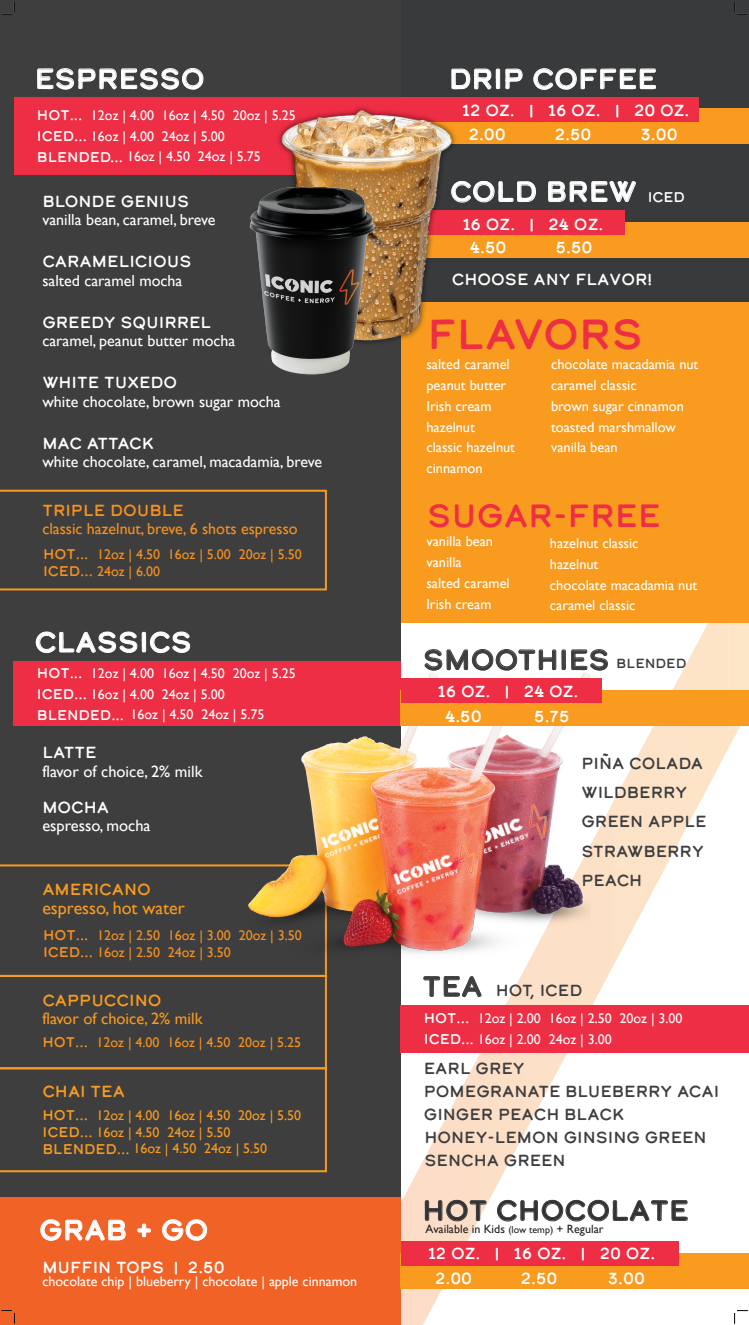
<style>
.page{position:relative;width:749px;height:1325px;background:#fff}
.page>*{position:absolute;margin:0;border:0;box-sizing:border-box;transform-origin:0 0}
.t1{font:41.88px "Calder Dark";color:#ee2e44}
.t2{font:32px "Calder Dark";color:#ee2e44}
.t3{font:27.88px "Calder Dark";color:#fff}
.t4{font:27.88px "Calder Dark";color:#3e3e3f}
.t5{font:27.88px "Calder Dark";color:#313233}
.t6{font:18px "Gill Sans";color:#f89b1f}
.t7{font:16.4px "Gill Sans";color:#fff}
.t8{font:16.4px "Gill Sans";color:#f89b1f}
.t9{font:16px "Calder Dark";color:#fff}
.t10{font:16px/29.4px "Calder Dark";color:#3e3e3f}
.t11{font:16px "Gill Sans";color:#fff}
.t12{font:16px "Gill Sans";color:#f6911e}
.t13{font:16px "Calder Dark";color:#f89b1f}
.t14{font:16px "Calder Dark";color:#f6911e}
.t15{font:16px "Calder Dark";letter-spacing:-.035em;color:#fff}
.t16{font:14.4px/20.8px "Gill Sans";color:#fff}
.t17{font:14px/21px "Gill Sans";color:#fff}
.t18{font:14px/16.9px "Gill Sans";color:#f6911e}
.t19{font:14px/16.9px "Gill Sans";color:#f89b1f}
.t20{font:14px "Calder Dark";color:#fff}
.t21{font:14px "Calder Dark";color:#f89b1f}
.t22{font:12px "Gill Sans";color:#231f20}
.s1{font-family:"Calder Dark"}
.s2{font-size:14px}
.s3{font-size:13.2px}
.s4{font-size:27.88px}
.s5{font-size:10px}
</style>
<div class="page">
<img style="left:401px;top:623px;width:348px;height:702px">
<div style="left:400px;top:0;width:349px;height:303px;background:#393a3b"></div>
<div style="left:391px;top:303px;width:358px;height:320px;background:#f89b1f"></div>
<div style="left:0;top:0;width:401px;height:1310px;background:#3e3e3f"></div>
<div style="left:0;top:1198px;width:401px;height:127px;background:#f06226"></div>
<div style="left:401px;top:1005px;width:348px;height:47px;background:#ee2e44"></div>
<svg style="left:0;top:490px;width:327px;height:100px"></svg>
<svg style="left:37px;top:68px;width:167px;height:22px"></svg>
<div style="left:14px;top:97px;width:387px;height:78px;background:#ee2e44"></div>
<svg style="left:423px;top:976px;width:59px;height:21px"></svg>
<div style="left:401px;top:108px;width:348px;height:36px;background:#f89b1f"></div>
<svg style="left:36px;top:631px;width:154px;height:22px"></svg>
<svg style="left:40px;top:1219px;width:86px;height:22px"></svg>
<svg style="left:137px;top:1223px;width:14px;height:14px"></svg>
<svg style="left:162px;top:1219px;width:45px;height:22px"></svg>
<div style="left:401px;top:97px;width:298px;height:25px;background:#ee2e44"></div>
<svg style="left:424px;top:649px;width:184px;height:22px"></svg>
<div style="left:419px;top:222px;width:330px;height:36px;background:#f89b1f"></div>
<svg style="left:500px;top:181px;width:36px;height:22px"></svg>
<svg style="left:548px;top:181px;width:88px;height:22px"></svg>
<div style="left:420px;top:210px;width:205px;height:25px;background:#ee2e44"></div>
<img style="left:284px;top:107px;width:165px;height:21px">
<img style="left:249px;top:128px;width:251px;height:247px">
<div style="left:14px;top:662px;width:387px;height:64px;background:#ee2e44"></div>
<svg style="left:0;top:864px;width:327px;height:308px"></svg>
<img style="left:248px;top:672px;width:342px;height:289px">
<div style="left:401px;top:690px;width:348px;height:36px;background:#f89b1f"></div>
<div style="left:401px;top:678px;width:200px;height:25px;background:#ee2e44"></div>
<svg style="left:451px;top:68px;width:72px;height:22px"></svg>
<svg style="left:533px;top:68px;width:123px;height:22px"></svg>
<div style="left:401px;top:1253px;width:348px;height:36px;background:#f89b1f"></div>
<div style="left:401px;top:1241px;width:277px;height:25px;background:#ee2e44"></div>
<svg style="left:424px;top:1199px;width:63px;height:23px"></svg>
<svg style="left:497px;top:1199px;width:191px;height:23px"></svg>
<img style="left:366px;top:818px;width:140px;height:104px">
<img style="left:313px;top:795px;width:68px;height:68px">
<img style="left:482px;top:799px;width:75px;height:67px">
<svg style="left:2px;top:2px;width:13px;height:13px"></svg>
<svg style="left:1px;top:1310px;width:14px;height:14px"></svg>
<svg style="left:734px;top:2px;width:13px;height:13px"></svg>
<svg style="left:734px;top:1310px;width:14px;height:14px"></svg>
<h3 class="t3" style="left:35px;top:60px;width:171px">ESPRESSO</h3>
<p class="t17" style="left:37px;top:105px;width:260px"><span class="s1">HOT...</span> 12oz | 4.00 16oz | 4.50 20oz | 5.25<br><span class="s1">ICED...</span> 16oz | 4.00 24oz | 5.00</p>
<p class="t20" style="left:37px;top:147px;width:88px">BLENDED...</p>
<p class="t17" style="left:127px;top:146px;width:135px">16oz | 4.50 24oz | 5.75</p>
<p class="t9" style="left:42px;top:190px;width:148px">BLONDE GENIUS</p>
<p class="t11" style="left:42px;top:210px;width:175px">vanilla bean, caramel, breve</p>
<p class="t9" style="left:42px;top:251px;width:151px">CARAMELICIOUS</p>
<p class="t11" style="left:42px;top:271px;width:142px">salted caramel mocha</p>
<p class="t9" style="left:42px;top:311px;width:170px">GREEDY SQUIRREL</p>
<p class="t11" style="left:42px;top:331px;width:195px">caramel, peanut butter mocha</p>
<p class="t9" style="left:42px;top:372px;width:136px">WHITE TUXEDO</p>
<p class="t11" style="left:42px;top:392px;width:240px">white chocolate, brown sugar mocha</p>
<p class="t15" style="left:42px;top:432px;width:114px">MAC ATTACK</p>
<p class="t11" style="left:42px;top:452px;width:281px">white chocolate, caramel, macadamia, breve</p>
<p class="t14" style="left:42px;top:500px;width:143px">TRIPLE DOUBLE</p>
<p class="t12" style="left:42px;top:520px;width:257px">classic hazelnut, breve, 6 shots espresso</p>
<p class="t18" style="left:43px;top:545px;width:260px"><span class="s1">HOT...</span> 12oz | 4.50 16oz | 5.00 20oz | 5.50<br><span class="s1">ICED...</span> 24oz | 6.00</p>
<h3 class="t3" style="left:35px;top:623px;width:159px">CLASSICS</h3>
<p class="t17" style="left:37px;top:663px;width:260px"><span class="s1">HOT...</span> 12oz | 4.00 16oz | 4.50 20oz | 5.25<br><span class="s1">ICED...</span> 16oz | 4.00 24oz | 5.00</p>
<p class="t20" style="left:37px;top:706px;width:89px">BLENDED...</p>
<p class="t17" style="left:131px;top:704px;width:135px">16oz | 4.50 24oz | 5.75</p>
<p class="t9" style="left:42px;top:742px;width:56px">LATTE</p>
<p class="t7" style="left:42px;top:761px;width:162px">flavor of choice, 2% milk</p>
<p class="t9" style="left:42px;top:796px;width:68px">MOCHA</p>
<p class="t7" style="left:42px;top:816px;width:110px">espresso, mocha</p>
<p class="t13" style="left:42px;top:879px;width:110px">AMERICANO</p>
<p class="t6" style="left:42px;top:897px;width:144px">espresso, hot water</p>
<p class="t18" style="left:43px;top:927px;width:260px"><span class="s1">HOT...</span> 12oz | 2.50 16oz | 3.00 20oz | 3.50<br><span class="s1">ICED...</span> 16oz | 2.50 24oz | 3.50</p>
<p class="t13" style="left:42px;top:989px;width:121px">CAPPUCCINO</p>
<p class="t8" style="left:42px;top:1009px;width:162px">flavor of choice, 2% milk</p>
<p class="t18" style="left:42px;top:1034px;width:260px"><span class="s1">HOT...</span> 12oz | 4.00 16oz | 4.50 20oz | 5.25</p>
<p class="t13" style="left:42px;top:1081px;width:84px">CHAI TEA</p>
<p class="t19" style="left:42px;top:1107px;width:260px"><span class="s1">HOT...</span> 12oz | 4.00 16oz | 4.50 20oz | 5.50<br><span class="s1">ICED...</span> 16oz | 4.50 24oz | 5.50</p>
<p class="t21" style="left:42px;top:1140px;width:89px">BLENDED...</p>
<p class="t19" style="left:133px;top:1140px;width:135px">16oz | 4.50 24oz | 5.50</p>
<h3 class="t3" style="left:39px;top:1211px;width:171px">GRAB + GO</h3>
<p class="t9" style="left:42px;top:1256px;width:184px">MUFFIN TOPS | 2.50</p>
<p class="t17" style="left:42px;top:1271px;width:316px">chocolate chip | blueberry | chocolate | apple cinnamon</p>
<h3 class="t3" style="left:449px;top:60px;width:210px">DRIP COFFEE</h3>
<p class="t9" style="left:462px;top:99px;width:229px">12 OZ. | 16 OZ. | 20 OZ.</p>
<p class="t9" style="left:469px;top:123px;width:39px">2.00</p>
<p class="t9" style="left:555px;top:123px;width:38px">2.50</p>
<p class="t9" style="left:640px;top:123px;width:39px">3.00</p>
<h3 class="t3" style="left:450px;top:173px;width:236px">COLD BREW <span class="s2">ICED</span></h3>
<p class="t9" style="left:463px;top:213px;width:142px">16 OZ. | 24 OZ.</p>
<p class="t9" style="left:470px;top:237px;width:38px">4.50</p>
<p class="t9" style="left:556px;top:237px;width:38px">5.50</p>
<p class="t9" style="left:452px;top:268px;width:202px">CHOOSE ANY FLAVOR!</p>
<h1 class="t1" style="left:427px;top:306px;width:218px">FLAVORS</h1>
<p class="t16" style="left:426px;top:354px;width:90px">salted caramel peanut butter<br>Irish cream hazelnut<br>classic hazelnut cinnamon</p>
<p class="t16" style="left:551px;top:354px;width:149px">chocolate macadamia nut caramel classic<br>brown sugar cinnamon toasted marshmallow vanilla bean</p>
<h2 class="t2" style="left:427px;top:494px;width:235px">SUGAR-FREE</h2>
<p class="t16" style="left:426px;top:531px;width:85px">vanilla bean vanilla<br>salted caramel<br>Irish cream</p>
<p class="t16" style="left:550px;top:533px;width:149px">hazelnut classic<br>hazelnut<br>chocolate macadamia nut caramel classic</p>
<h3 class="t4" style="left:423px;top:641px;width:265px">SMOOTHIES <span class="s3">BLENDED</span></h3>
<p class="t9" style="left:438px;top:680px;width:142px">16 OZ. | 24 OZ.</p>
<p class="t9" style="left:445px;top:705px;width:38px">4.50</p>
<p class="t9" style="left:534px;top:705px;width:37px">5.75</p>
<p class="t10" style="left:581px;top:748px;width:127px">PIÑA COLADA<br>WILDBERRY<br>GREEN APPLE<br>STRAWBERRY<br>PEACH</p>
<p class="t10" style="left:422px;top:975px;width:161px"><span class="s4">TEA</span> HOT, ICED</p>
<p class="t17" style="left:424px;top:1008px;width:260px;line-height:20.2px"><span class="s1">HOT...</span> 12oz | 2.00 16oz | 2.50 20oz | 3.00<br><span class="s1">ICED...</span> 16oz | 2.00 24oz | 3.00</p>
<p class="t10" style="left:424px;top:1057px;width:297px;line-height:22.8px">EARL GREY<br>POMEGRANATE BLUEBERRY ACAI<br>GINGER PEACH BLACK</p>
<p class="t10" style="left:424px;top:1125px;width:284px;line-height:23.2px">HONEY-LEMON GINSING GREEN<br>SENCHA GREEN</p>
<h3 class="t5" style="left:422px;top:1191px;width:268px">HOT CHOCOLATE</h3>
<p class="t22" style="left:426px;top:1222px;width:179px">Available in Kids <span class="s5">(low temp)</span> + Regular</p>
<p class="t9" style="left:428px;top:1242px;width:229px">12 OZ. | 16 OZ. | 20 OZ.</p>
<p class="t9" style="left:435px;top:1268px;width:39px">2.00</p>
<p class="t9" style="left:521px;top:1268px;width:38px">2.50</p>
<p class="t9" style="left:608px;top:1268px;width:39px">3.00</p>
</div>
